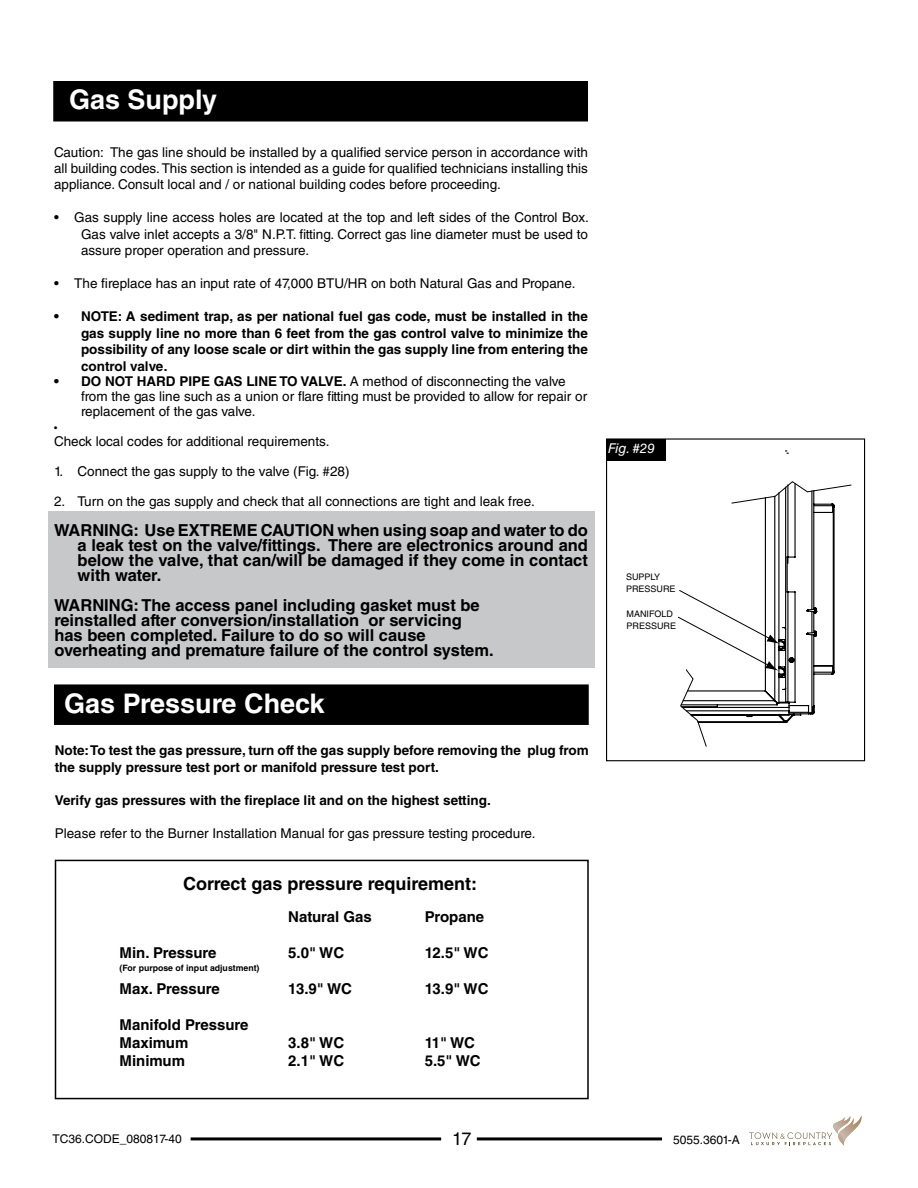
<style>
.page{position:relative;width:918px;height:1188px;background:#fff}
.page>*{position:absolute;margin:0;border:0;box-sizing:border-box;transform-origin:0 0}
.t1{font:700 27px "Helvetica LT Std";color:#fff}
.t2{font:700 18px "Helvetica LT Std";color:#000}
.t3{font:18px "Helvetica LT Std";color:#000}
.t4{font:700 16.5px/15px "Helvetica LT Std";color:#000;text-align:justify}
.t5{font:700 15px/18px "Helvetica LT Std";color:#000}
.t6{font:13.5px/16.2px "Helvetica LT Std";color:#000;text-align:justify}
.t7{font:700 13.5px/16.5px "Helvetica LT Std";color:#000;text-align:justify}
.t8{font:italic 13.5px "Helvetica LT Std";color:#fff}
.t9{font:12px "Helvetica LT Std";color:#000}
.t10{font:9px/12px "Helvetica LT Std";color:#000}
.t11{font:700 8.7px "Helvetica LT Std";color:#000}
.s1{font-weight:700}
</style>
<div class="page">
<div style="left:54px;top:82px;width:533px;height:39px;background:#000"></div>
<div style="left:53px;top:81px;width:535px;height:41px;border:2px solid #000"></div>
<div style="left:55px;top:685px;width:533px;height:39px;background:#000"></div>
<div style="left:54px;top:684px;width:535px;height:41px;border:2px solid #000"></div>
<div style="left:606px;top:439px;width:60px;height:22px;background:#000"></div>
<svg style="left:678px;top:450px;width:157px;height:274px"></svg>
<div style="left:606px;top:438px;width:259px;height:323px;border:1px solid #000"></div>
<div style="left:654px;top:642px;width:36px;height:13px;background:#fff"></div>
<div style="left:650px;top:655px;width:36px;height:19px;background:#fff"></div>
<div style="left:49px;top:512px;width:546px;height:156px;background:#c7c8ca"></div>
<div style="left:55px;top:860px;width:534px;height:239px;border:2px solid #000"></div>
<hr style="left:191px;top:1137px;width:250px;height:3px;background:#000">
<svg style="left:749px;top:1115px;width:113px;height:31px"></svg>
<hr style="left:477px;top:1137px;width:185px;height:3px;background:#000">
<h1 class="t1" style="left:69px;top:83px;width:150px">Gas Supply</h1>
<p class="t6" style="left:54px;top:144px;width:535px">Caution: The gas line should be installed by a qualified service person in accordance with all building codes. This section is intended as a guide for qualified technicians installing this appliance. Consult local and / or national building codes before proceeding.</p>
<p class="t6" style="left:81px;top:209px;width:509px;text-indent:-27px">• Gas supply line access holes are located at the top and left sides of the Control Box.<br>Gas valve inlet accepts a 3/8" N.P.T. fitting. Correct gas line diameter must be used to assure proper operation and pressure.</p>
<p class="t6" style="left:54px;top:275px;width:523px">• The fireplace has an input rate of 47,000 BTU/HR on both Natural Gas and Propane.</p>
<p class="t7" style="left:81px;top:308px;width:508px;text-indent:-27px">• NOTE: A sediment trap, as per national fuel gas code, must be installed in the gas supply line no more than 6 feet from the gas control valve to minimize the possibility of any loose scale or dirt within the gas supply line from entering the control valve.</p>
<p class="t6" style="left:81px;top:373px;width:508px;line-height:15px;text-align:left;text-indent:-27px"><span class="s1">• DO NOT HARD PIPE GAS LINE TO VALVE.</span> A method of disconnecting the valve from the gas line such as a union or flare fitting must be provided to allow for repair or replacement of the gas valve.</p>
<p class="t10" style="left:54px;top:422px;width:5px">•</p>
<p class="t6" style="left:54px;top:433px;width:277px">Check local codes for additional requirements.</p>
<p class="t6" style="left:54px;top:463px;width:297px">1. Connect the gas supply to the valve (Fig. #28)</p>
<p class="t6" style="left:54px;top:493px;width:482px">2. Turn on the gas supply and check that all connections are tight and leak free.</p>
<p class="t4" style="left:78px;top:522px;width:512px;text-indent:-24px">WARNING: Use EXTREME CAUTION when using soap and water to do a leak test on the valve/fittings. There are electronics around and below the valve, that can/will be damaged if they come in contact with water.</p>
<p class="t4" style="left:54px;top:597px;width:441px;text-align:left">WARNING: The access panel including gasket must be reinstalled after conversion/installation or servicing has been completed. Failure to do so will cause overheating and premature failure of the control system.</p>
<h1 class="t1" style="left:64px;top:687px;width:262px">Gas Pressure Check</h1>
<p class="t7" style="left:55px;top:742px;width:536px">Note: To test the gas pressure, turn off the gas supply before removing the plug from the supply pressure test port or manifold pressure test port.</p>
<p class="t7" style="left:55px;top:792px;width:438px">Verify gas pressures with the fireplace lit and on the highest setting.</p>
<p class="t6" style="left:55px;top:825px;width:482px">Please refer to the Burner Installation Manual for gas pressure testing procedure.</p>
<h2 class="t2" style="left:183px;top:873px;width:296px">Correct gas pressure requirement:</h2>
<p class="t5" style="left:288px;top:908px;width:85px">Natural Gas</p>
<p class="t5" style="left:425px;top:908px;width:61px">Propane</p>
<p class="t5" style="left:120px;top:944px;width:98px">Min. Pressure</p>
<p class="t5" style="left:288px;top:944px;width:57px">5.0" WC</p>
<p class="t5" style="left:425px;top:944px;width:65px">12.5" WC</p>
<p class="t11" style="left:120px;top:963px;width:142px">(For purpose of input adjustment)</p>
<p class="t5" style="left:120px;top:980px;width:102px">Max. Pressure</p>
<p class="t5" style="left:288px;top:980px;width:65px">13.9" WC</p>
<p class="t5" style="left:425px;top:980px;width:65px">13.9" WC</p>
<p class="t5" style="left:120px;top:1016px;width:130px">Manifold Pressure<br>Maximum</p>
<p class="t5" style="left:288px;top:1034px;width:57px">3.8" WC</p>
<p class="t5" style="left:425px;top:1034px;width:52px">11" WC</p>
<p class="t5" style="left:120px;top:1052px;width:67px">Minimum</p>
<p class="t5" style="left:288px;top:1052px;width:57px">2.1" WC</p>
<p class="t5" style="left:425px;top:1052px;width:57px">5.5" WC</p>
<p class="t8" style="left:608px;top:441px;width:48px">Fig. #29</p>
<p class="t10" style="left:626px;top:571px;width:14px">supply<br>Pressure</p>
<p class="t10" style="left:627px;top:608px;width:48px">MANIFOLD<br>Pressure</p>
<p class="t9" style="left:52px;top:1132px;width:131px">TC36.CODe_080817-40</p>
<h2 class="t3" style="left:452px;top:1129px;width:21px">17</h2>
<p class="t9" style="left:673px;top:1132px;width:68px">5055.3601-A</p>
</div>
